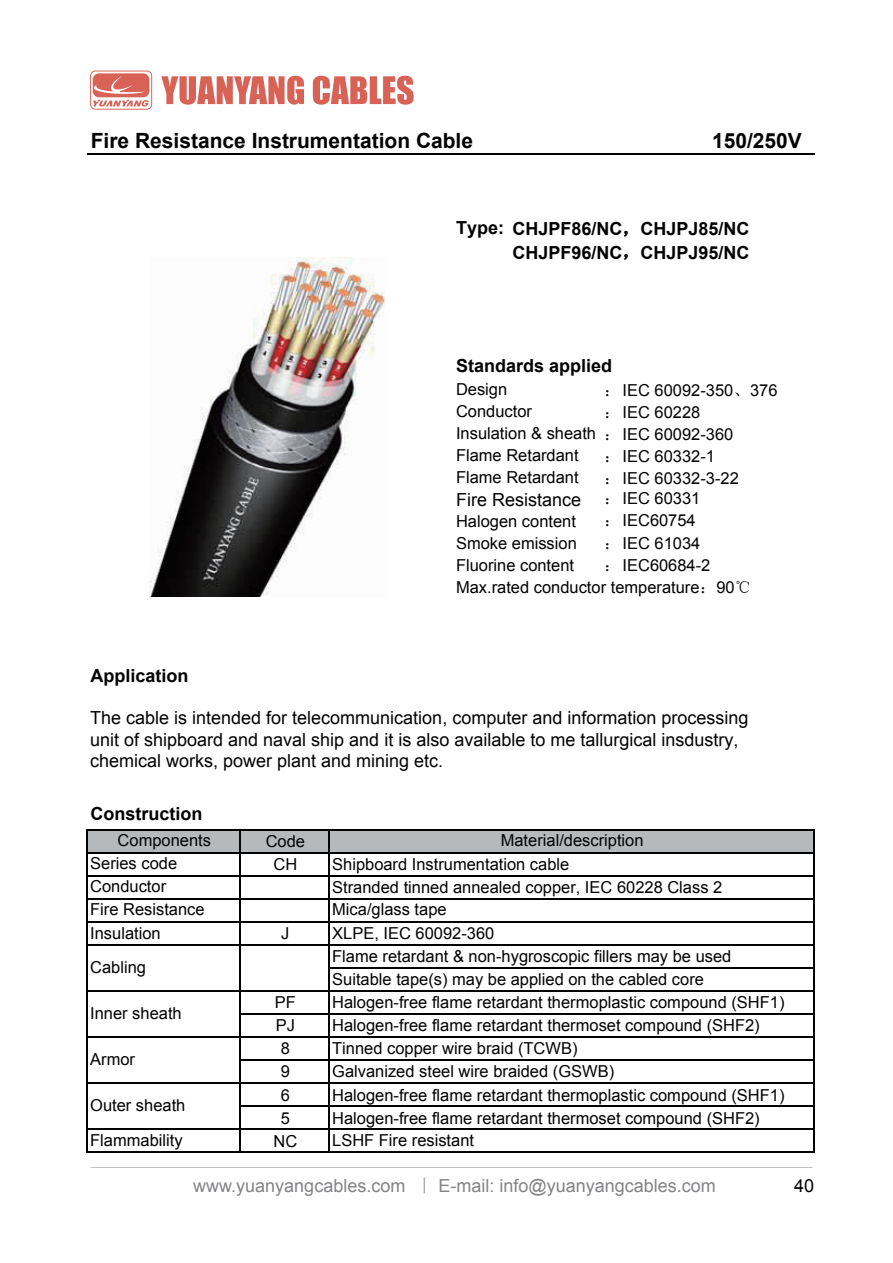
<style>
.page{position:relative;width:893px;height:1263px;background:#fff}
.page>*{position:absolute;margin:0;border:0;box-sizing:border-box;transform-origin:0 0}
.t1{font:700 21px "Arial";color:#030303}
.t2{font:18px/21.6px "Arial";color:#030303}
.t3{font:700 18px/23.1px "Arial";color:#030303;text-align:right}
.t4{font:18px "Arial";color:#848386}
.t5{font:16.5px/23.1px "Arial";color:#030303}
.s1{font-family:"Sim Sun";font-weight:400}
.s2{font-family:"Sim Sun"}
.s3{font-family:"Adobe Song Std";font-weight:300}
</style>
<div class="page">
<div style="left:87px;top:830px;width:727px;height:23px;background:#b7b8ba"></div>
<svg style="left:624px;top:231px;width:4px;height:5px"></svg>
<svg style="left:624px;top:254px;width:4px;height:5px"></svg>
<hr style="left:86px;top:829px;width:2px;height:324px;background:#030303">
<hr style="left:239px;top:830px;width:2px;height:323px;background:#030303">
<hr style="left:328px;top:830px;width:2px;height:323px;background:#030303">
<hr style="left:813px;top:830px;width:2px;height:323px;background:#030303">
<hr style="left:87px;top:153px;width:727px;height:2px;background:#030303">
<hr style="left:88px;top:829px;width:727px;height:1px;background:#030303">
<hr style="left:88px;top:852px;width:727px;height:1px;background:#030303">
<hr style="left:88px;top:875px;width:727px;height:2px;background:#030303">
<hr style="left:88px;top:898px;width:727px;height:2px;background:#030303">
<hr style="left:88px;top:921px;width:727px;height:2px;background:#030303">
<hr style="left:88px;top:944px;width:727px;height:2px;background:#030303">
<hr style="left:330px;top:967px;width:485px;height:2px;background:#030303">
<hr style="left:88px;top:990px;width:727px;height:2px;background:#030303">
<hr style="left:241px;top:1013px;width:574px;height:2px;background:#030303">
<hr style="left:88px;top:1036px;width:727px;height:2px;background:#030303">
<hr style="left:241px;top:1059px;width:574px;height:2px;background:#030303">
<hr style="left:88px;top:1082px;width:727px;height:2px;background:#030303">
<hr style="left:241px;top:1105px;width:574px;height:2px;background:#030303">
<hr style="left:88px;top:1129px;width:727px;height:1px;background:#030303">
<hr style="left:88px;top:1152px;width:727px;height:1px;background:#030303">
<img style="left:149px;top:258px;width:236px;height:338px">
<svg style="left:90px;top:71px;width:62px;height:39px"></svg>
<svg style="left:161px;top:76px;width:253px;height:29px"></svg>
<p class="t1" style="left:91px;top:126px;width:384px">Fire Resistance Instrumentation Cable</p>
<p class="t1" style="left:712px;top:126px;width:91px">150/250V</p>
<p class="t3" style="left:456px;top:218px;width:295px">Type: CHJPF86/NC<span class="s1">，</span>CHJPJ85/NC<br>CHJPF96/NC<span class="s1">，</span>CHJPJ95/NC</p>
<p class="t3" style="left:456px;top:355px;width:158px">Standards applied</p>
<p class="t5" style="left:456px;top:378px;width:53px">Design</p>
<p class="t5" style="left:604px;top:379px;width:175px"><span class="s2">：</span>IEC 60092-350<span class="s2">、</span>376</p>
<p class="t5" style="left:456px;top:400px;width:77px">Conductor</p>
<p class="t5" style="left:456px;top:401px;width:279px;line-height:21.8px;text-indent:148px"><span class="s2">：</span>IEC 60228<br>Insulation &amp; sheath <span class="s2">：</span>IEC 60092-360<br>Flame Retardant</p>
<p class="t5" style="left:604px;top:444px;width:112px"><span class="s2">：</span>IEC 60332-1</p>
<p class="t3" style="left:90px;top:665px;width:100px">Application</p>
<p class="t5" style="left:456px;top:466px;width:124px">Flame Retardant</p>
<p class="t5" style="left:604px;top:466px;width:136px"><span class="s2">：</span>IEC 60332-3-22</p>
<p class="t2" style="left:456px;top:489px;width:127px">Fire Resistance</p>
<p class="t5" style="left:604px;top:487px;width:98px"><span class="s2">：</span>IEC 60331</p>
<p class="t5" style="left:456px;top:510px;width:121px">Halogen content</p>
<p class="t5" style="left:604px;top:509px;width:93px"><span class="s2">：</span>IEC60754</p>
<p class="t5" style="left:456px;top:532px;width:122px">Smoke emission</p>
<p class="t5" style="left:604px;top:532px;width:98px"><span class="s2">：</span>IEC 61034</p>
<p class="t5" style="left:456px;top:554px;width:120px">Fluorine content</p>
<p class="t5" style="left:456px;top:555px;width:297px;line-height:22px;text-indent:148px"><span class="s2">：</span>IEC60684-2<br>Max.rated conductor temperature<span class="s2">：</span>90<span class="s2">℃</span></p>
<p class="t2" style="left:90px;top:707px;width:660px">The cable is intended for telecommunication, computer and information processing unit of shipboard and naval ship and it is also available to me tallurgical insdustry, chemical works, power plant and mining etc.</p>
<p class="t3" style="left:90px;top:802px;width:113px">Construction</p>
<p class="t5" style="left:118px;top:829px;width:95px">Components</p>
<p class="t5" style="left:501px;top:829px;width:144px">Material/description</p>
<p class="t5" style="left:266px;top:830px;width:41px;text-align:center">Code<br>CH</p>
<p class="t5" style="left:90px;top:852px;width:88px">Series code</p>
<p class="t5" style="left:332px;top:853px;width:392px">Shipboard Instrumentation cable<br>Stranded tinned annealed copper, IEC 60228 Class 2</p>
<p class="t5" style="left:90px;top:875px;width:77px">Conductor</p>
<p class="t5" style="left:90px;top:921px;width:72px">Insulation</p>
<p class="t5" style="left:90px;top:898px;width:116px">Fire Resistance</p>
<p class="t5" style="left:332px;top:898px;width:116px">Mica/glass tape</p>
<p class="t5" style="left:332px;top:921px;width:164px">XLPE, IEC 60092-360</p>
<p class="t5" style="left:281px;top:922px;width:10px">J</p>
<p class="t5" style="left:90px;top:956px;width:57px">Cabling</p>
<p class="t5" style="left:332px;top:945px;width:401px">Flame retardant &amp; non-hygroscopic fillers may be used<br>Suitable tape(s) may be applied on the cabled core</p>
<p class="t5" style="left:275px;top:991px;width:23px">PF</p>
<p class="t5" style="left:332px;top:991px;width:454px">Halogen-free flame retardant thermoplastic compound (SHF1)</p>
<p class="t5" style="left:276px;top:1014px;width:21px">PJ</p>
<p class="t5" style="left:332px;top:1014px;width:429px">Halogen-free flame retardant thermoset compound (SHF2)</p>
<p class="t5" style="left:281px;top:1037px;width:11px">8</p>
<p class="t5" style="left:332px;top:1037px;width:247px">Tinned copper wire braid (TCWB)</p>
<p class="t5" style="left:281px;top:1060px;width:11px">9</p>
<p class="t5" style="left:332px;top:1060px;width:283px">Galvanized steel wire braided (GSWB)</p>
<p class="t5" style="left:281px;top:1083px;width:11px">6</p>
<p class="t5" style="left:332px;top:1083px;width:454px">Halogen-free flame retardant thermoplastic compound (SHF1)</p>
<p class="t5" style="left:281px;top:1106px;width:11px">5</p>
<p class="t5" style="left:332px;top:1106px;width:429px">Halogen-free flame retardant thermoset compound (SHF2)</p>
<p class="t5" style="left:274px;top:1129px;width:25px">NC</p>
<p class="t5" style="left:90px;top:1002px;width:93px">Inner sheath</p>
<p class="t5" style="left:90px;top:1048px;width:46px">Armor</p>
<p class="t5" style="left:90px;top:1094px;width:97px">Outer sheath</p>
<p class="t5" style="left:90px;top:1129px;width:94px">Flammability</p>
<p class="t5" style="left:332px;top:1129px;width:143px">LSHF Fire resistant</p>
<p class="t4" style="left:193px;top:1174px;width:524px">www.yuanyangcables.com <span class="s3">丨</span> E-mail: info@yuanyangcables.com</p>
<p class="t2" style="left:794px;top:1176px;width:22px">40</p>
</div>
